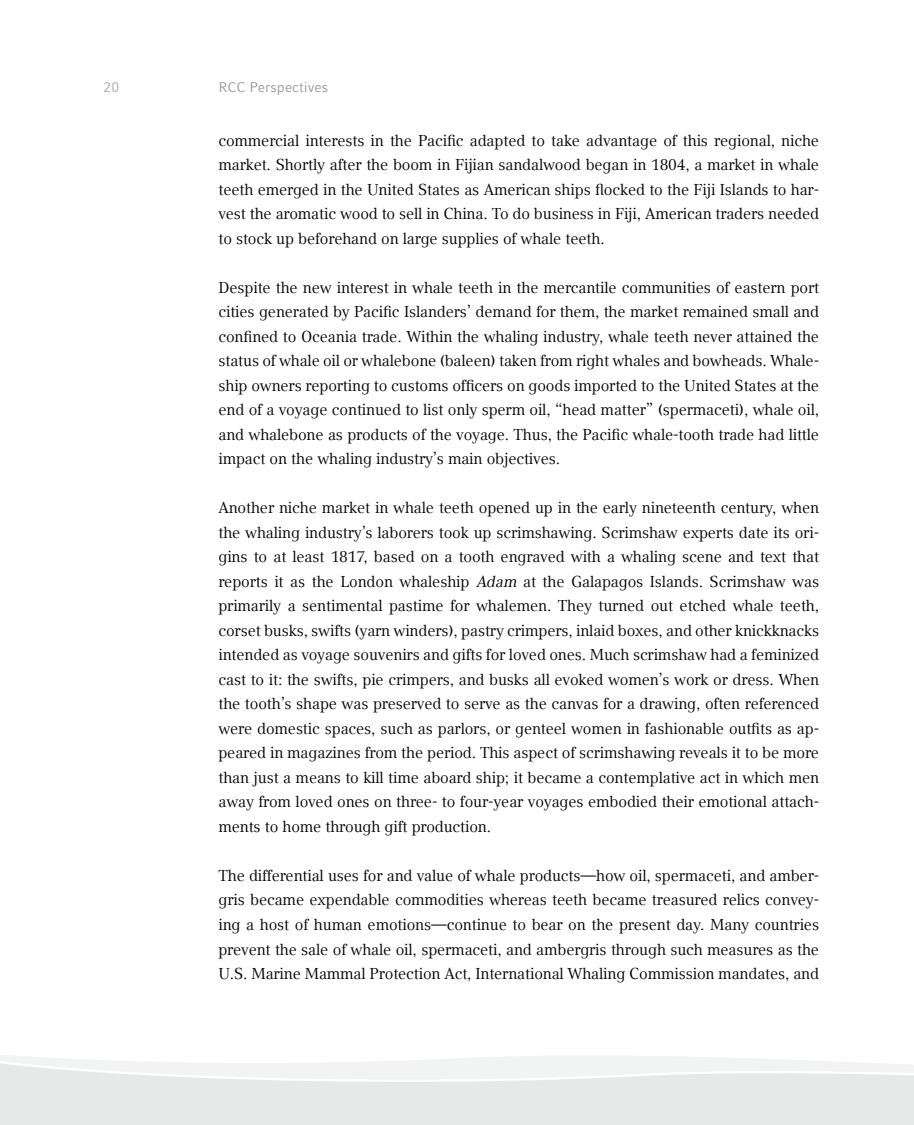
<style>
.page{position:relative;width:914px;height:1125px;background:#fff}
.page>*{position:absolute;margin:0;border:0;box-sizing:border-box;transform-origin:0 0}
.t1{font:15.75px/24.5px "LMU Compatil Text";letter-spacing:-.01em;color:#000;text-align:justify}
.t2{font:14px "LMU Compatil Fact";color:#9a9b9b}
.t3{font:14px "LMU Compatil Fact";color:#acadad}
.s1{font-style:italic}
</style>
<div class="page">
<svg style="left:0;top:1055px;width:913px;height:70px;fill:#e7e8e8"></svg>
<p class="t3" style="left:103px;top:79px;width:17px">20</p>
<p class="t2" style="left:218px;top:79px;width:111px">RCC Perspectives</p>
<p class="t1" style="left:218px;top:128px;width:602px">commercial interests in the Pacific adapted to take advantage of this regional, niche market. Shortly after the boom in Fijian sandalwood began in 1804, a market in whale teeth emerged in the United States as American ships flocked to the Fiji Islands to har&shy;vest the aromatic wood to sell in China. To do business in Fiji, American traders needed to stock up beforehand on large supplies of whale teeth.</p>
<p class="t1" style="left:218px;top:275px;width:602px">Despite the new interest in whale teeth in the mercantile communities of eastern port cities generated by Pacific Islanders’ demand for them, the market remained small and confined to Oceania trade. Within the whaling industry, whale teeth never attained the status of whale oil or whalebone (baleen) taken from right whales and bowheads. Whale&shy;ship owners reporting to customs officers on goods imported to the United States at the end of a voyage continued to list only sperm oil, “head matter” (spermaceti), whale oil, and whalebone as products of the voyage. Thus, the Pacific whale-tooth trade had little impact on the whaling industry’s main objectives.</p>
<p class="t1" style="left:218px;top:495px;width:602px">Another niche market in whale teeth opened up in the early nineteenth century, when the whaling industry’s laborers took up scrimshawing. Scrimshaw experts date its ori&shy;gins to at least 1817, based on a tooth engraved with a whaling scene and text that reports it as the London whaleship <span class="s1">Adam</span> at the Galapagos Islands. Scrimshaw was primarily a sentimental pastime for whalemen. They turned out etched whale teeth, corset busks, swifts (yarn winders), pastry crimpers, inlaid boxes, and other knickknacks intended as voyage souvenirs and gifts for loved ones. Much scrimshaw had a feminized cast to it: the swifts, pie crimpers, and busks all evoked women’s work or dress. When the tooth’s shape was preserved to serve as the canvas for a drawing, often referenced were domestic spaces, such as parlors, or genteel women in fashionable outfits as ap&shy;peared in magazines from the period. This aspect of scrimshawing reveals it to be more than just a means to kill time aboard ship; it became a contemplative act in which men away from loved ones on three- to four-year voyages embodied their emotional attach&shy;ments to home through gift production.</p>
<p class="t1" style="left:218px;top:863px;width:602px">The differential uses for and value of whale products—how oil, spermaceti, and amber&shy;gris became expendable commodities whereas teeth became treasured relics convey&shy;ing a host of human emotions—continue to bear on the present day. Many countries prevent the sale of whale oil, spermaceti, and ambergris through such measures as the U.S. Marine Mammal Protection Act, International Whaling Commission mandates, and</p>
</div>
